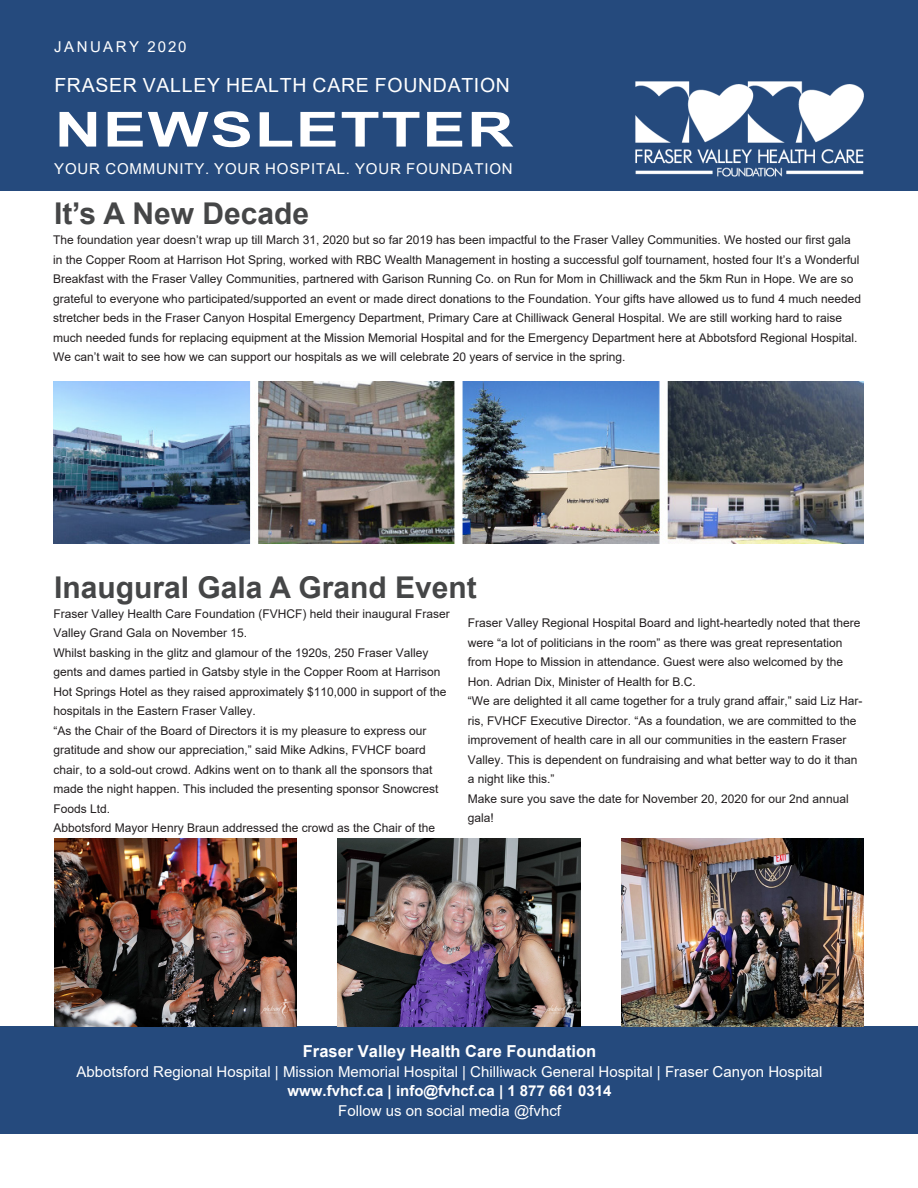
<style>
.page{position:relative;width:918px;height:1188px;background:#fff}
.page>*{position:absolute;margin:0;border:0;box-sizing:border-box;transform-origin:0 0}
.t1{font:700 48.3px "Arial";letter-spacing:.025em;color:#fff;scale:1.33 1}
.Main_title{font:700 30px "Arial";color:#454647}
.t2{font:19.5px "Arial";letter-spacing:.035em;color:#fff}
.t3{font:700 16.5px "Arial";color:#fff}
.t4{font:15px "Arial";color:#fff}
.t5{font:15px "Arial";letter-spacing:.055em;color:#fff}
.t6{font:700 15px "Arial";color:#fff}
.t7{font:15px "Arial";letter-spacing:.165em;color:#fff}
.t8{font:12px/19.5px "Arial";color:#231f20}
</style>
<div class="page">
<div style="left:0;top:0;width:918px;height:190px;background:#254a7d"></div>
<img style="left:636px;top:82px;width:228px;height:94px">
<div style="left:0;top:1027px;width:918px;height:107px;background:#254a7d"></div>
<img style="left:54px;top:838px;width:243px;height:189px">
<img style="left:338px;top:838px;width:242px;height:189px">
<img style="left:621px;top:838px;width:243px;height:189px">
<img style="left:54px;top:381px;width:810px;height:162px">
<p class="t7" style="left:54px;top:37px;width:134px">JANUARY 2020</p>
<p class="t2" style="left:54px;top:72px;width:457px">FRASER VALLEY HEALTH CARE FOUNDATION</p>
<p class="t1" style="left:55px;top:96px;width:347px">NEWSLETTER</p>
<p class="t5" style="left:54px;top:158px;width:460px">YOUR COMMUNITY. YOUR HOSPITAL. YOUR FOUNDATION</p>
<p class="Main_title" style="left:54px;top:192px;width:257px">It’s A New Decade</p>
<p class="t8" style="left:53px;top:230px;width:809px">The foundation year doesn’t wrap up till March 31, 2020 but so far 2019 has been impactful to the Fraser Valley Communities. We hosted our first gala in the Copper Room at Harrison Hot Spring, worked with RBC Wealth Management in hosting a successful golf tournament, hosted four It’s a Wonderful Breakfast with the Fraser Valley Communities, partnered with Garison Running Co. on Run for Mom in Chilliwack and the 5km Run in Hope. We are so grateful to everyone who participated/supported an event or made direct donations to the Foundation. Your gifts have allowed us to fund 4 much needed stretcher beds in the Fraser Canyon Hospital Emergency Department, Primary Care at Chilliwack General Hospital. We are still working hard to raise much needed funds for replacing equipment at the Mission Memorial Hospital and for the Emergency Department here at Abbotsford Regional Hospital.<br>We can’t wait to see how we can support our hospitals as we will celebrate 20 years of service in the spring.</p>
<p class="Main_title" style="left:54px;top:566px;width:424px">Inaugural Gala A Grand Event</p>
<p class="t8" style="left:54px;top:604px;width:398px">Fraser Valley Health Care Foundation (FVHCF) held their inaugural Fraser<br>Valley Grand Gala on November 15.</p>
<p class="t8" style="left:54px;top:643px;width:394px">Whilst basking in the glitz and glamour of the 1920s, 250 Fraser Valley gents and dames partied in Gatsby style in the Copper Room at Harrison Hot Springs Hotel as they raised approximately $110,000 in support of the hospitals in the Eastern Fraser Valley.</p>
<p class="t8" style="left:54px;top:721px;width:386px">“As the Chair of the Board of Directors it is my pleasure to express our gratitude and show our appreciation,” said Mike Adkins, FVHCF board chair, to a sold-out crowd. Adkins went on to thank all the sponsors that made the night happen. This included the presenting sponsor Snowcrest Foods Ltd.</p>
<p class="t8" style="left:54px;top:818px;width:383px">Abbotsford Mayor Henry Braun addressed the crowd as the Chair of the</p>
<p class="t8" style="left:468px;top:613px;width:394px">Fraser Valley Regional Hospital Board and light-heartedly noted that there were “a lot of politicians in the room” as there was great representation from Hope to Mission in attendance. Guest were also welcomed by the Hon. Adrian Dix, Minister of Health for B.C.</p>
<p class="t8" style="left:468px;top:691px;width:396px">“We are delighted it all came together for a truly grand affair,” said Liz Har&shy;ris, FVHCF Executive Director. “As a foundation, we are committed to the improvement of health care in all our communities in the eastern Fraser Valley. This is dependent on fundraising and what better way to do it than a night like this.”</p>
<p class="t8" style="left:468px;top:789px;width:382px">Make sure you save the date for November 20, 2020 for our 2nd annual gala!</p>
<p class="t3" style="left:303px;top:1040px;width:295px">Fraser Valley Health Care Foundation</p>
<p class="t4" style="left:77px;top:1061px;width:748px">Abbotsford Regional Hospital | Mission Memorial Hospital | Chilliwack General Hospital | Fraser Canyon Hospital</p>
<p class="t6" style="left:288px;top:1080px;width:325px">www.fvhcf.ca | info@fvhcf.ca | 1 877 661 0314</p>
<p class="t4" style="left:338px;top:1100px;width:224px">Follow us on social media @fvhcf</p>
</div>
